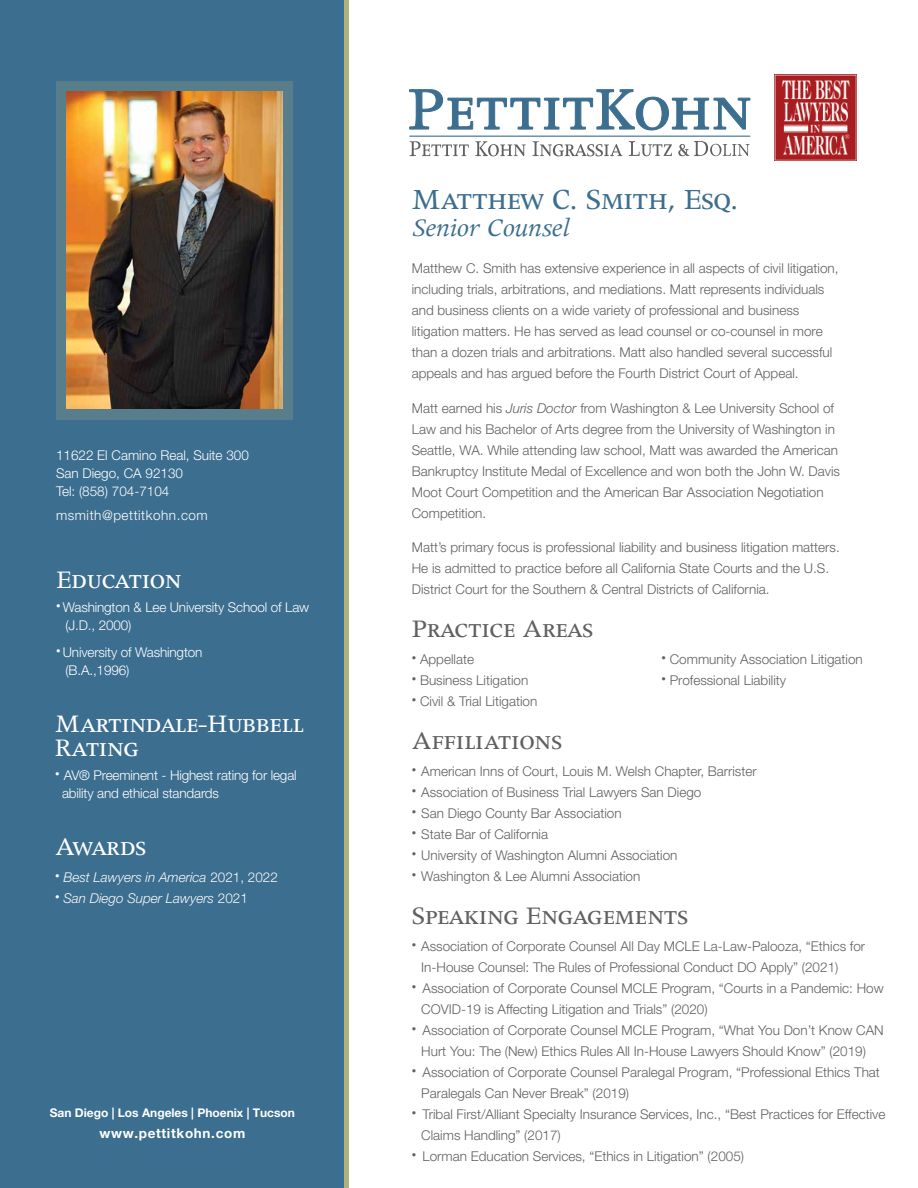
<style>
.page{position:relative;width:918px;height:1188px;background:#fff}
.page>*{position:absolute;margin:0;border:0;box-sizing:border-box;transform-origin:0 0}
.t1{font:33px "Apollo MT SC";letter-spacing:-.01em;color:#3b6e8f}
.t2{font:28.5px "Apollo MT SC";color:#5f6062}
.t3{font:28.5px/24px "Apollo MT SC";color:#fff}
.t4{font:28.5px "Apollo MT Italic Os F";letter-spacing:-.01em;color:#3b6e8f}
.t5{font:300 13.5px/21px "Helvetica Neue";color:#5f6062}
.t6{font:300 13.5px/18px "Helvetica Neue";letter-spacing:-.01em;color:#fff}
.t7{font:italic 300 13.5px "Helvetica Neue";color:#fafafa}
.t8{font:300 13.5px "Helvetica Neue";letter-spacing:.04em;color:#fff}
.t9{font:700 13.5px "Helvetica Neue";letter-spacing:.05em;color:#fff}
.t10{font:700 12px "Helvetica Neue";color:#fff}
.s1{font-style:normal}
.s2{font-style:italic}
</style>
<div class="page">
<div style="left:0;top:0;width:348px;height:1188px;background:#3b6e8f"></div>
<div style="left:56px;top:81px;width:237px;height:339px;background:#577e8a"></div>
<div style="left:344px;top:0;width:5px;height:1188px;background:#b0af7e"></div>
<svg style="left:410px;top:141px;width:59px;height:15px"></svg>
<svg style="left:475px;top:141px;width:51px;height:15px"></svg>
<svg style="left:532px;top:141px;width:90px;height:15px"></svg>
<svg style="left:629px;top:141px;width:43px;height:15px"></svg>
<svg style="left:409px;top:89px;width:341px;height:41px"></svg>
<hr style="left:409px;top:136px;width:341px;height:1px;background:#3b6e8f">
<svg style="left:678px;top:141px;width:72px;height:15px"></svg>
<img style="left:67px;top:92px;width:215px;height:317px">
<img style="left:775px;top:75px;width:82px;height:85px">
<p class="t6" style="left:56px;top:446px;width:194px">11622 El Camino Real, Suite 300<br>San Diego, CA 92130<br>Tel: (858) 704-7104</p>
<p class="t8" style="left:56px;top:507px;width:153px">msmith@pettitkohn.com</p>
<h2 class="t3" style="left:56px;top:569px;width:127px">Education</h2>
<p class="t6" style="left:65px;top:598px;width:245px;text-indent:-9px"><sup>•</sup> Washington &amp; Lee University School of Law (J.D., 2000)</p>
<p class="t6" style="left:65px;top:643px;width:139px;text-indent:-9px"><sup>•</sup> University of Washington (B.A.,1996)</p>
<h2 class="t3" style="left:55px;top:713px;width:250px">Martindale-Hubbell<br>Rating</h2>
<p class="t6" style="left:55px;top:766px;width:243px"><sup>•</sup> AV® Preeminent - Highest rating for legal</p>
<p class="t6" style="left:55px;top:784px;width:165px"><sup>•</sup> ability and ethical standards</p>
<h2 class="t3" style="left:55px;top:835px;width:93px">Awards</h2>
<p class="t7" style="left:55px;top:869px;width:224px"><sup>•</sup> Best Lawyers in America <span class="s1">2021, 2022</span></p>
<p class="t7" style="left:55px;top:890px;width:194px"><sup>•</sup> San Diego Super Lawyers <span class="s1">2021</span></p>
<p class="t10" style="left:50px;top:1106px;width:247px">San Diego | Los Angeles | Phoenix | Tucson</p>
<p class="t9" style="left:99px;top:1125px;width:147px">www.pettitkohn.com</p>
<h1 class="t1" style="left:412px;top:183px;width:329px">Matthew C. Smith, Esq.</h1>
<h2 class="t4" style="left:412px;top:213px;width:160px">Senior Counsel</h2>
<p class="t5" style="left:412px;top:258px;width:428px">Matthew C. Smith has extensive experience in all aspects of civil litigation, including trials, arbitrations, and mediations. Matt represents individuals and business clients on a wide variety of professional and business litigation matters. He has served as lead counsel or co-counsel in more than a dozen trials and arbitrations. Matt also handled several successful appeals and has argued before the Fourth District Court of Appeal.</p>
<p class="t5" style="left:412px;top:397px;width:430px">Matt earned his <span class="s2">Juris Doctor</span> from Washington &amp; Lee University School of Law and his Bachelor of Arts degree from the University of Washington in Seattle, WA. While attending law school, Matt was awarded the American Bankruptcy Institute Medal of Excellence and won both the John W. Davis Moot Court Competition and the American Bar Association Negotiation Competition.</p>
<p class="t5" style="left:412px;top:537px;width:430px">Matt’s primary focus is professional liability and business litigation matters.<br>He is admitted to practice before all California State Courts and the U.S.<br>District Court for the Southern &amp; Central Districts of California.</p>
<h2 class="t2" style="left:412px;top:615px;width:183px">Practice Areas</h2>
<p class="t5" style="left:412px;top:648px;width:64px"><sup>•</sup> Appellate</p>
<p class="t5" style="left:662px;top:648px;width:203px"><sup>•</sup> Community Association Litigation</p>
<p class="t5" style="left:412px;top:669px;width:118px"><sup>•</sup> Business Litigation</p>
<p class="t5" style="left:662px;top:669px;width:126px"><sup>•</sup> Professional Liability</p>
<p class="t5" style="left:412px;top:690px;width:127px"><sup>•</sup> Civil &amp; Trial Litigation</p>
<h2 class="t2" style="left:412px;top:727px;width:152px">Affiliations</h2>
<p class="t5" style="left:412px;top:761px;width:346px"><sup>•</sup> American Inns of Court, Louis M. Welsh Chapter, Barrister</p>
<p class="t5" style="left:412px;top:782px;width:291px"><sup>•</sup> Association of Business Trial Lawyers San Diego</p>
<p class="t5" style="left:412px;top:803px;width:211px"><sup>•</sup> San Diego County Bar Association</p>
<p class="t5" style="left:412px;top:824px;width:138px"><sup>•</sup> State Bar of California</p>
<p class="t5" style="left:412px;top:845px;width:267px"><sup>•</sup> University of Washington Alumni Association</p>
<p class="t5" style="left:412px;top:866px;width:230px"><sup>•</sup> Washington &amp; Lee Alumni Association</p>
<h2 class="t2" style="left:412px;top:902px;width:278px">Speaking Engagements</h2>
<p class="t5" style="left:412px;top:936px;width:455px"><sup>•</sup> Association of Corporate Counsel All Day MCLE La-Law-Palooza, “Ethics for</p>
<p class="t5" style="left:412px;top:957px;width:428px"><sup>•</sup> In-House Counsel: The Rules of Professional Conduct DO Apply” (2021)</p>
<p class="t5" style="left:412px;top:978px;width:473px"><sup>•</sup> Association of Corporate Counsel MCLE Program, “Courts in a Pandemic: How</p>
<p class="t5" style="left:412px;top:999px;width:297px"><sup>•</sup> COVID-19 is Affecting Litigation and Trials” (2020)</p>
<p class="t5" style="left:412px;top:1020px;width:473px"><sup>•</sup> Association of Corporate Counsel MCLE Program, “What You Don’t Know CAN</p>
<p class="t5" style="left:412px;top:1041px;width:456px"><sup>•</sup> Hurt You: The (New) Ethics Rules All In-House Lawyers Should Know” (2019)</p>
<p class="t5" style="left:412px;top:1062px;width:470px"><sup>•</sup> Association of Corporate Counsel Paralegal Program, “Professional Ethics That</p>
<p class="t5" style="left:412px;top:1083px;width:219px"><sup>•</sup> Paralegals Can Never Break” (2019)</p>
<p class="t5" style="left:412px;top:1104px;width:475px"><sup>•</sup> Tribal First/Alliant Specialty Insurance Services, Inc., “Best Practices for Effective</p>
<p class="t5" style="left:412px;top:1125px;width:151px"><sup>•</sup> Claims Handling” (2017)</p>
<p class="t5" style="left:412px;top:1146px;width:334px"><sup>•</sup> Lorman Education Services, “Ethics in Litigation” (2005)</p>
</div>
